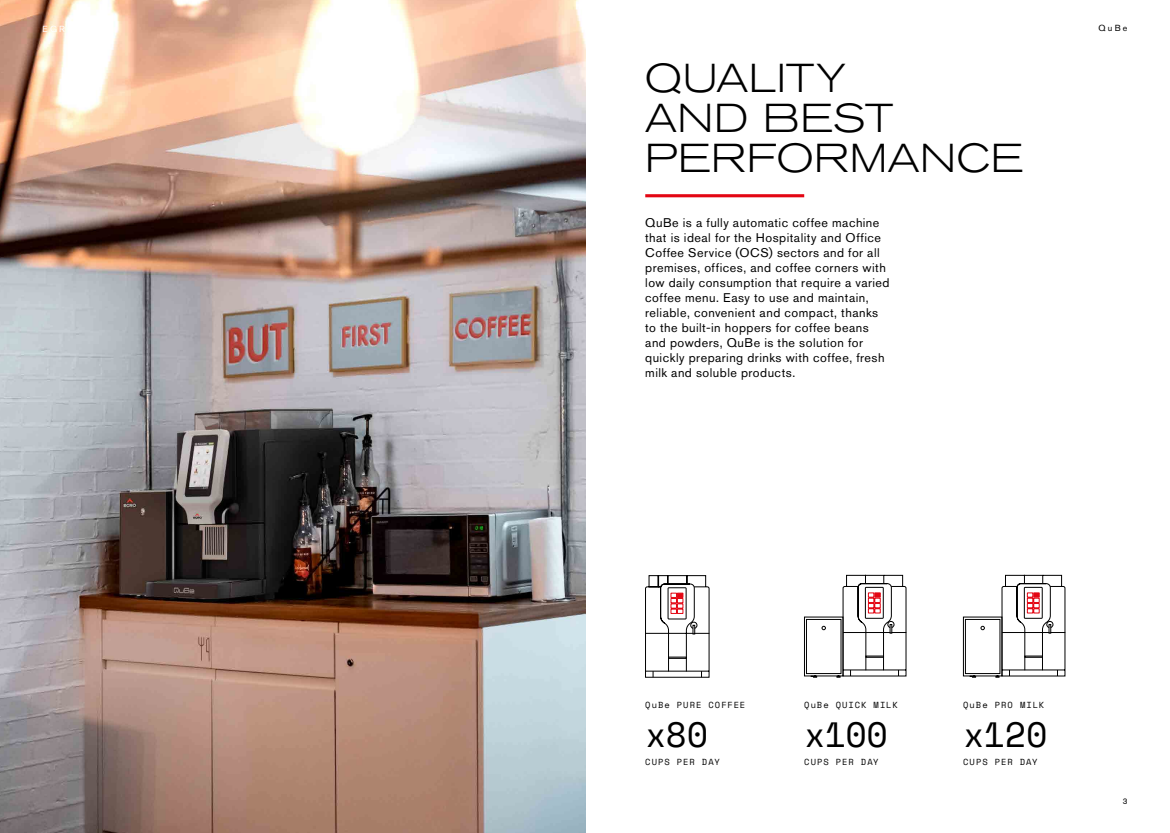
<style>
.page{position:relative;width:1170px;height:833px;background:#fff}
.page>*{position:absolute;margin:0;border:0;box-sizing:border-box;transform-origin:0 0}
.t1{font:300 expanded 40px/40px "Akzidenz Grotesk BQ";letter-spacing:.015em;color:#000}
.t2{font:35px "Space Mono";letter-spacing:-.015em;color:#000}
.t3{font:12.5px/15px "Akzidenz Grotesk BQ";letter-spacing:.035em;color:#000}
.t4{font:8.75px "Space Mono";letter-spacing:.115em;color:#000}
.t5{font:8.75px "Akzidenz Grotesk BQ";color:#000}
.t6{font:8.75px "Akzidenz Grotesk BQ";color:#fff}
.t7{font:8.12px "Akzidenz Grotesk BQ";color:#000}
</style>
<div class="page">
<img style="left:0;top:0;width:585px;height:833px">
<svg style="left:645px;top:575px;width:64px;height:102px"></svg>
<svg style="left:804px;top:575px;width:102px;height:102px"></svg>
<svg style="left:962px;top:575px;width:103px;height:102px"></svg>
<hr style="left:645px;top:194px;width:159px;height:3px;background:#e30613">
<p class="t6" style="left:43px;top:24px;width:33px">EGRO</p>
<h1 class="t1" style="left:645px;top:59px;width:380px">QUALITY<br>AND BEST<br>PERFORMANCE</h1>
<p class="t3" style="left:645px;top:215px;width:246px">QuBe is a fully automatic coffee machine that is ideal for the Hospitality and Office Coffee Service (OCS) sectors and for all premises, offices, and coffee corners with low daily consumption that require a varied coffee menu. Easy to use and maintain, reliable, convenient and compact, thanks to the built-in hoppers for coffee beans and powders, QuBe is the solution for quickly preparing drinks with coffee, fresh milk and soluble products.</p>
<p class="t5" style="left:1098px;top:23px;width:30px">QuBe</p>
<p class="t4" style="left:645px;top:698px;width:101px">QuBe PURE COFFEE</p>
<p class="t4" style="left:804px;top:698px;width:95px">QuBe QUICK MILK</p>
<p class="t4" style="left:963px;top:698px;width:83px">QuBe PRO MILK</p>
<h2 class="t2" style="left:645px;top:708px;width:64px">x80</h2>
<p class="t4" style="left:645px;top:756px;width:76px">CUPS PER DAY</p>
<h2 class="t2" style="left:804px;top:708px;width:85px">x100</h2>
<p class="t4" style="left:804px;top:756px;width:76px">CUPS PER DAY</p>
<h2 class="t2" style="left:963px;top:708px;width:86px">x120</h2>
<p class="t4" style="left:963px;top:756px;width:76px">CUPS PER DAY</p>
<p class="t7" style="left:1122px;top:796px;width:6px">3</p>
</div>
